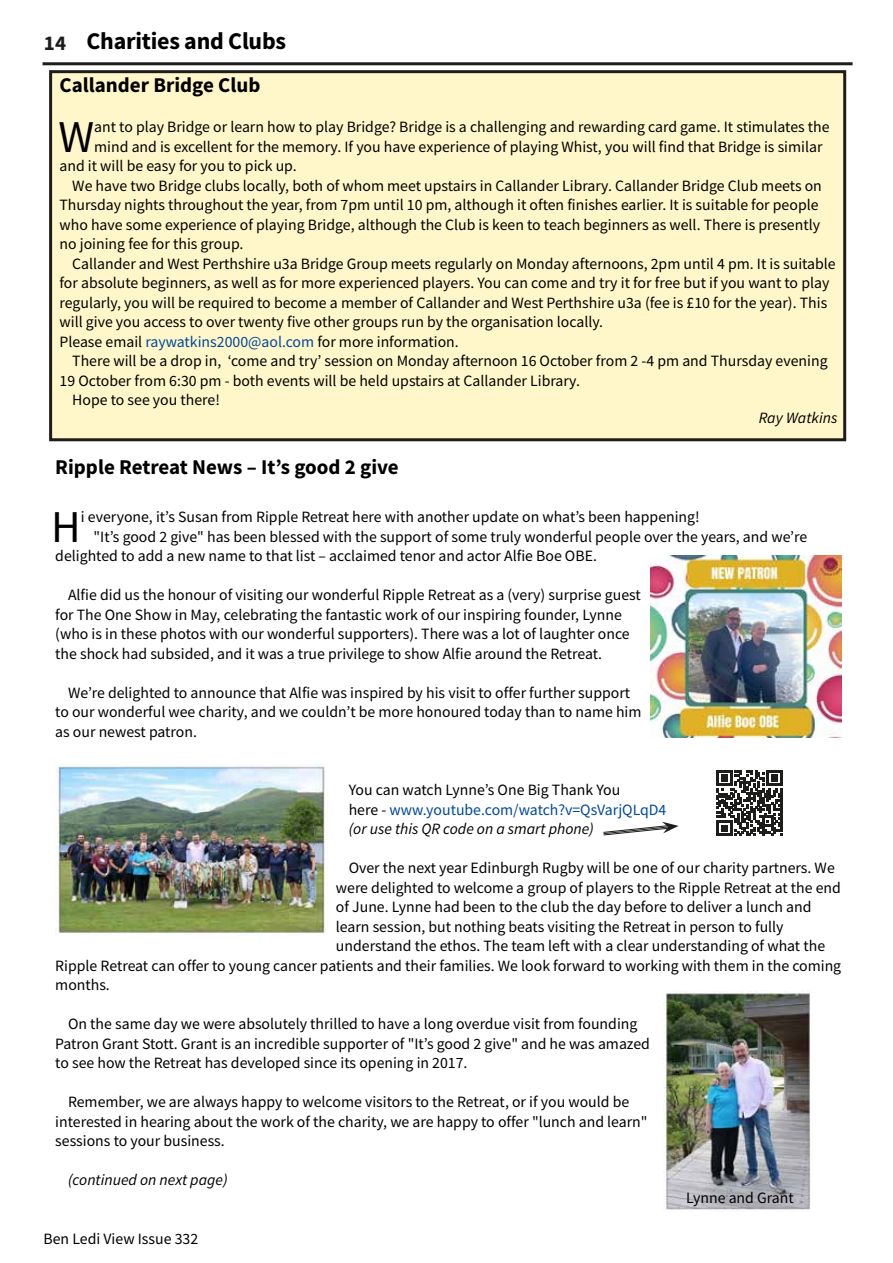
<style>
.page{position:relative;width:893px;height:1263px;background:#fff}
.page>*{position:absolute;margin:0;border:0;box-sizing:border-box;transform-origin:0 0}
.t1{font:45.45px "Source Sans Pro";color:#000}
.t2{font:700 24px "Source Sans Pro";letter-spacing:-.01em;color:#000}
.t3{font:700 21px "Source Sans Pro";color:#000}
.t4{font:15.75px/19.5px "Source Sans Pro";color:#000}
.t5{font:italic 15.75px "Source Sans Pro";color:#000}
.s1{font-size:21px;color:#1d1d1b}
.s2{color:#00489a}
.s3{font-style:italic}
</style>
<div class="page">
<hr style="left:43px;top:62px;width:810px;height:3px;background:#1d1d1b">
<div style="left:51px;top:72px;width:794px;height:368px;background:#fff7c9"></div>
<div style="left:49px;top:70px;width:797px;height:371px;border:3px solid #1d1d1b"></div>
<img style="left:651px;top:556px;width:191px;height:181px">
<img style="left:55px;top:764px;width:272px;height:171px">
<img style="left:663px;top:990px;width:147px;height:222px">
<svg style="left:716px;top:770px;width:66px;height:66px"></svg>
<svg style="left:603px;top:822px;width:75px;height:13px"></svg>
<h2 class="t2" style="left:44px;top:25px;width:244px"><span class="s1">14</span> Charities and Clubs</h2>
<h3 class="t3" style="left:60px;top:71px;width:202px">Callander Bridge Club</h3>
<h1 class="t1" style="left:58px;top:108px;width:37px">W</h1>
<p class="t4" style="left:94px;top:117px;width:737px">ant to play Bridge or learn how to play Bridge? Bridge is a challenging and rewarding card game. It stimulates the</p>
<p class="t4" style="left:94px;top:136px;width:730px">mind and is excellent for the memory. If you have experience of playing Whist, you will find that Bridge is similar</p>
<p class="t4" style="left:60px;top:156px;width:239px">and it will be easy for you to pick up.</p>
<p class="t4" style="left:72px;top:175px;width:751px">We have two Bridge clubs locally, both of whom meet upstairs in Callander Library. Callander Bridge Club meets on</p>
<p class="t4" style="left:60px;top:195px;width:760px">Thursday nights throughout the year, from 7pm until 10 pm, although it often finishes earlier. It is suitable for people</p>
<p class="t4" style="left:60px;top:214px;width:762px">who have some experience of playing Bridge, although the Club is keen to teach beginners as well. There is presently</p>
<p class="t4" style="left:60px;top:234px;width:185px">no joining fee for this group.</p>
<p class="t4" style="left:72px;top:253px;width:765px">Callander and West Perthshire u3a Bridge Group meets regularly on Monday afternoons, 2pm until 4 pm. It is suitable</p>
<p class="t4" style="left:60px;top:273px;width:771px">for absolute beginners, as well as for more experienced players. You can come and try it for free but if you want to play</p>
<p class="t4" style="left:60px;top:292px;width:769px">regularly, you will be required to become a member of Callander and West Perthshire u3a (fee is £10 for the year). This</p>
<p class="t4" style="left:60px;top:312px;width:545px">will give you access to over twenty five other groups run by the organisation locally.</p>
<p class="t4" style="left:60px;top:331px;width:401px">Please email <span class="s2">raywatkins2000@aol.com</span> for more information.</p>
<p class="t4" style="left:72px;top:351px;width:757px">There will be a drop in, ‘come and try’ session on Monday afternoon 16 October from 2 -4 pm and Thursday evening</p>
<p class="t4" style="left:60px;top:370px;width:522px">19 October from 6:30 pm - both events will be held upstairs at Callander Library.</p>
<p class="t4" style="left:72px;top:390px;width:149px">Hope to see you there!</p>
<p class="t5" style="left:759px;top:408px;width:80px">Ray Watkins</p>
<h3 class="t3" style="left:55px;top:453px;width:345px">Ripple Retreat News – It’s good 2 give</h3>
<h1 class="t1" style="left:51px;top:498px;width:31px">H</h1>
<p class="t4" style="left:81px;top:507px;width:620px">i everyone, it’s Susan from Ripple Retreat here with another update on what’s been happening!</p>
<p class="t4" style="left:94px;top:526px;width:715px">"It’s good 2 give" has been blessed with the support of some truly wonderful people over the years, and we’re</p>
<p class="t4" style="left:55px;top:546px;width:543px">delighted to add a new name to that list – acclaimed tenor and actor Alfie Boe OBE.</p>
<p class="t4" style="left:55px;top:585px;width:587px;text-indent:13px">Alfie did us the honour of visiting our wonderful Ripple Retreat as a (very) surprise guest for The One Show in May, celebrating the fantastic work of our inspiring founder, Lynne (who is in these photos with our wonderful supporters). There was a lot of laughter once the shock had subsided, and it was a true privilege to show Alfie around the Retreat.</p>
<p class="t4" style="left:55px;top:682px;width:588px;text-indent:13px">We’re delighted to announce that Alfie was inspired by his visit to offer further support to our wonderful wee charity, and we couldn’t be more honoured today than to name him as our newest patron.</p>
<p class="t4" style="left:349px;top:780px;width:319px">You can watch Lynne’s One Big Thank You<br>here - <span class="s2">www.youtube.com/watch?v=QsVarjQLqD4 </span><span class="s3">(or use this QR code on a smart phone)</span></p>
<p class="t4" style="left:349px;top:858px;width:488px">Over the next year Edinburgh Rugby will be one of our charity partners. We</p>
<p class="t4" style="left:336px;top:877px;width:506px">were delighted to welcome a group of players to the Ripple Retreat at the end</p>
<p class="t4" style="left:336px;top:897px;width:477px">of June. Lynne had been to the club the day before to deliver a lunch and</p>
<p class="t4" style="left:336px;top:916px;width:449px">learn session, but nothing beats visiting the Retreat in person to fully</p>
<p class="t4" style="left:336px;top:936px;width:491px">understand the ethos. The team left with a clear understanding of what the</p>
<p class="t4" style="left:55px;top:955px;width:787px">Ripple Retreat can offer to young cancer patients and their families. We look forward to working with them in the coming</p>
<p class="t4" style="left:55px;top:975px;width:56px">months.</p>
<p class="t4" style="left:55px;top:1014px;width:596px;text-indent:13px">On the same day we were absolutely thrilled to have a long overdue visit from founding<br>Patron Grant Stott. Grant is an incredible supporter of "It’s good 2 give" and he was amazed to see how the Retreat has developed since its opening in 2017.</p>
<p class="t4" style="left:55px;top:1092px;width:594px;text-indent:13px">Remember, we are always happy to welcome visitors to the Retreat, or if you would be interested in hearing about the work of the charity, we are happy to offer "lunch and learn" sessions to your business.</p>
<p class="t5" style="left:68px;top:1170px;width:161px">(continued on next page)</p>
<p class="t4" style="left:686px;top:1187px;width:109px">Lynne and Grant</p>
<p class="t4" style="left:44px;top:1228px;width:156px">Ben Ledi View Issue 332</p>
</div>
